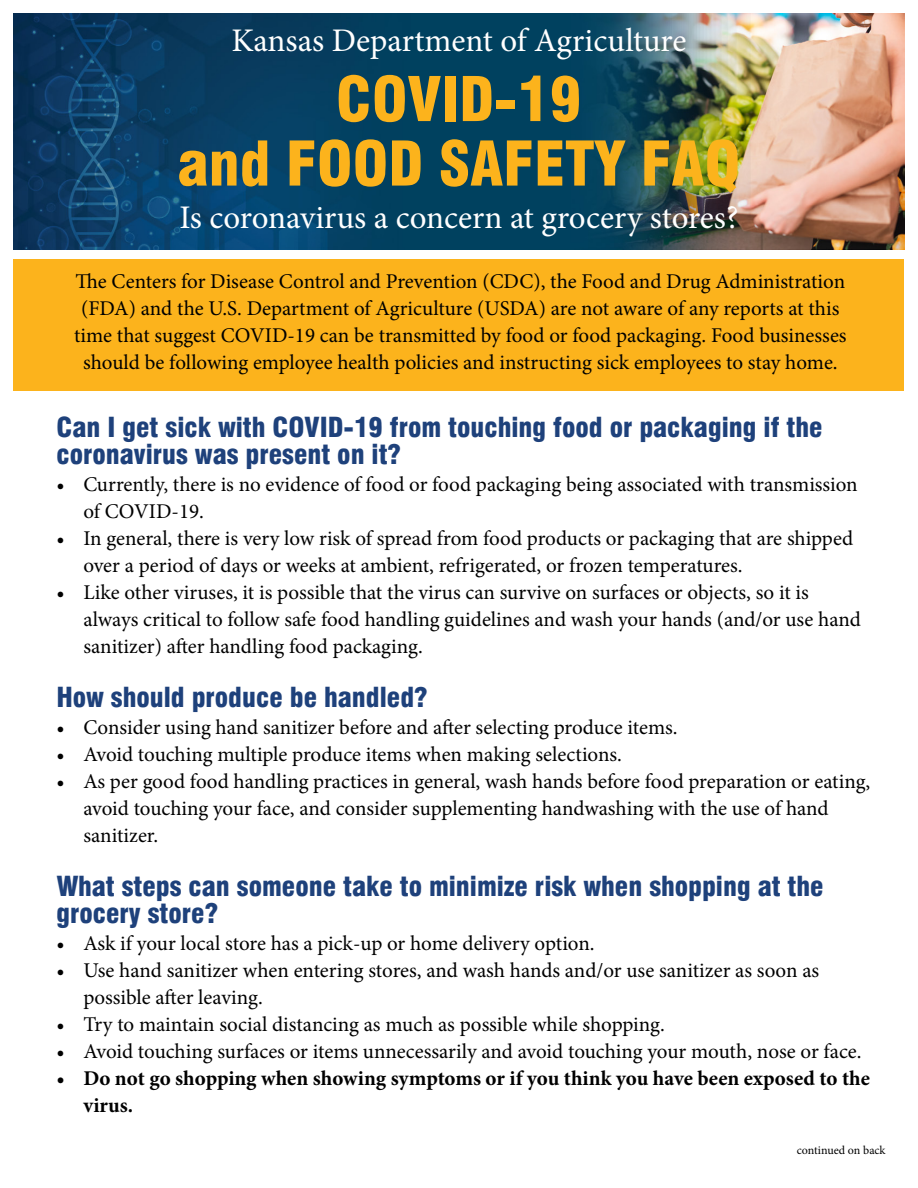
<style>
.page{position:relative;width:918px;height:1188px;background:#fff}
.page>*{position:absolute;margin:0;border:0;box-sizing:border-box;transform-origin:0 0}
.t1{font:60px/64.5px "Corporate Black SWFTE";color:#fcb31c;text-align:center}
.t2{font:33px "Minion Pro";color:#fff}
.t3{font:27px/27px "Corporate Black SWFTE";color:#1e417b}
.t4{font:21px/27px "Minion Pro";color:#000}
.t5{font:700 21px/27px "Minion Pro";color:#000}
.t6{font:12px "Minion Pro";color:#000}
</style>
<div class="page">
<div style="left:14px;top:259px;width:890px;height:132px;background:#fcb31c"></div>
<img style="left:14px;top:14px;width:890px;height:235px">
<h1 class="t2" style="left:232px;top:19px;width:456px">Kansas Department of Agriculture</h1>
<h1 class="t1" style="left:177px;top:67px;width:564px">COVID-19<br>and FOOD SAFETY FAQ</h1>
<h1 class="t2" style="left:179px;top:195px;width:561px">Is coronavirus a concern at grocery stores?</h1>
<p class="t4" style="left:74px;top:268px;width:774px;text-align:center">Te Centers for Disease Control and Prevention (CDC), the Food and Drug Administration (FDA) and the U.S. Department of Agriculture (USDA) are not aware of any reports at this time that suggest COVID-19 can be transmitted by food or food packaging. Food businesses should be following employee health policies and instructing sick employees to stay home.</p>
<h2 class="t3" style="left:56px;top:413px;width:768px">Can I get sick with COVID-19 from touching food or packaging if the coronavirus was present on it?</h2>
<p class="t4" style="left:83px;top:471px;width:776px;text-indent:-27px">• Currently, there is no evidence of food or food packaging being associated with transmission of COVID-19.</p>
<p class="t4" style="left:83px;top:525px;width:771px;text-indent:-27px">• In general, there is very low risk of spread from food products or packaging that are shipped over a period of days or weeks at ambient, refrigerated, or frozen temperatures.</p>
<p class="t4" style="left:83px;top:579px;width:779px;text-indent:-27px">• Like other viruses, it is possible that the virus can survive on surfaces or objects, so it is always critical to follow safe food handling guidelines and wash your hands (and/or use hand sanitizer) afer handling food packaging.</p>
<h2 class="t3" style="left:56px;top:683px;width:373px">How should produce be handled?</h2>
<p class="t4" style="left:56px;top:714px;width:623px">• Consider using hand sanitizer before and afer selecting produce items.</p>
<p class="t4" style="left:56px;top:741px;width:567px">• Avoid touching multiple produce items when making selections.</p>
<p class="t4" style="left:83px;top:768px;width:789px;text-indent:-27px">• As per good food handling practices in general, wash hands before food preparation or eating, avoid touching your face, and consider supplementing handwashing with the use of hand sanitizer.</p>
<h2 class="t3" style="left:56px;top:872px;width:769px">What steps can someone take to minimize risk when shopping at the grocery store?</h2>
<p class="t4" style="left:56px;top:930px;width:540px">• Ask if your local store has a pick-up or home delivery option.</p>
<p class="t4" style="left:83px;top:957px;width:737px;text-indent:-27px">• Use hand sanitizer when entering stores, and wash hands and/or use sanitizer as soon as possible afer leaving.</p>
<p class="t4" style="left:56px;top:1011px;width:610px">• Try to maintain social distancing as much as possible while shopping.</p>
<p class="t4" style="left:56px;top:1038px;width:807px">• Avoid touching surfaces or items unnecessarily and avoid touching your mouth, nose or face.</p>
<p class="t5" style="left:83px;top:1065px;width:788px;text-indent:-27px">• Do not go shopping when showing symptoms or if you think you have been exposed to the virus.</p>
<p class="t6" style="left:797px;top:1142px;width:90px">continued on back</p>
</div>
